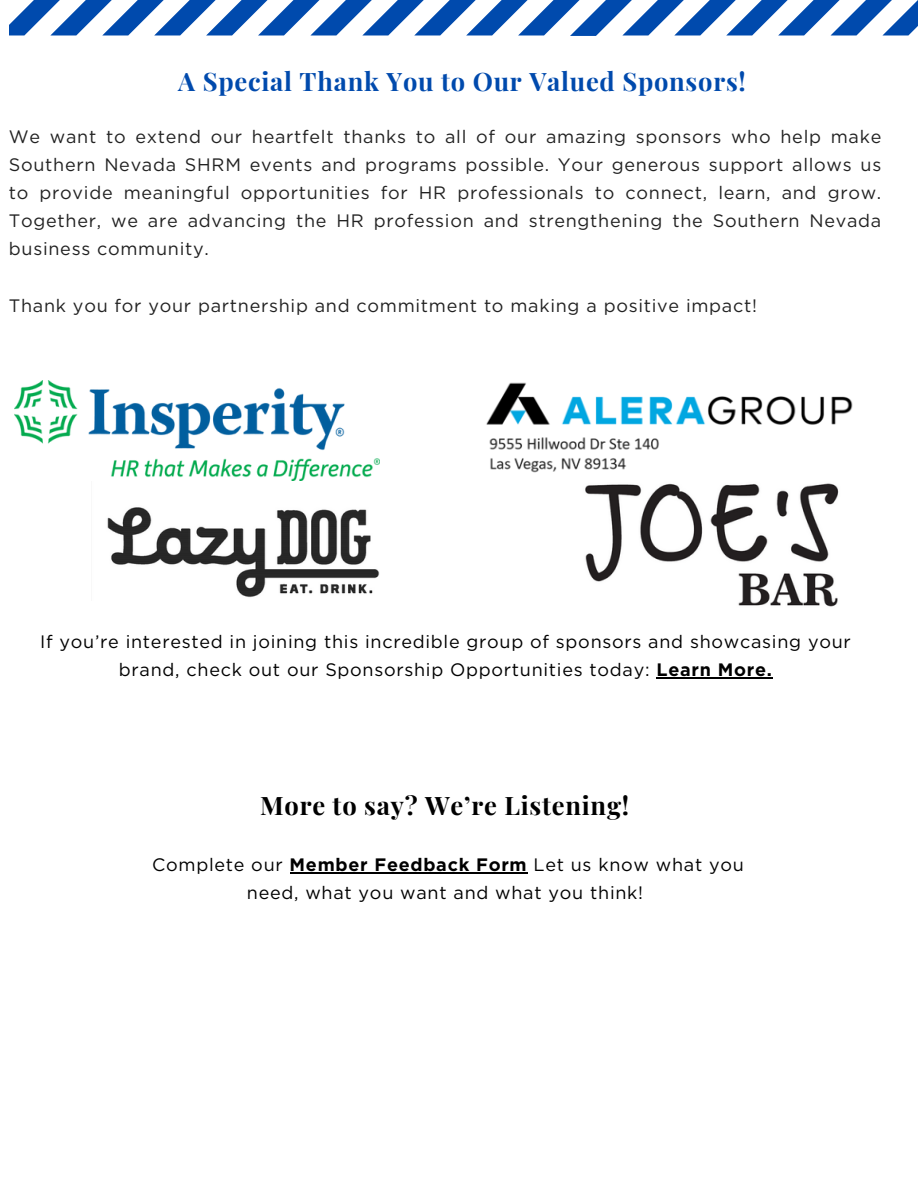
<style>
.page{position:relative;width:918px;height:1188px;background:#fff}
.page>*{position:absolute;margin:0;border:0;box-sizing:border-box;transform-origin:0 0}
.t1{font:700 25.5px "Playfair Display";letter-spacing:.03em;color:#004aad}
.t2{font:700 25.5px "Playfair Display";letter-spacing:.03em;color:#000}
.t3{font:18px/28.2px "Gotham";letter-spacing:.04em;color:#222;text-align:justify}
.t4{font:18px/28.2px "Gotham";letter-spacing:.04em;color:#000;text-align:center}
.s1{font-weight:700}
</style>
<div class="page">
<svg style="left:9px;top:0;width:909px;height:35px"></svg>
<img style="left:14px;top:381px;width:366px;height:100px">
<img style="left:486px;top:382px;width:367px;height:91px">
<img style="left:107px;top:507px;width:273px;height:91px">
<img style="left:585px;top:483px;width:254px;height:124px">
<hr style="left:290px;top:872px;width:237px;height:2px;background:#000">
<hr style="left:657px;top:677px;width:116px;height:1px;background:#000">
<p class="t1" style="left:178px;top:63px;width:569px">A Special Thank You to Our Valued Sponsors!</p>
<h1 class="t3" style="left:9px;top:122px;width:874px">We want to extend our heartfelt thanks to all of our amazing sponsors who help make Southern Nevada SHRM events and programs possible. Your generous support allows us to provide meaningful opportunities for HR professionals to connect, learn, and grow.<br>Together, we are advancing the HR profession and strengthening the Southern Nevada business community.</h1>
<p class="t3" style="left:9px;top:291px;width:750px">Thank you for your partnership and commitment to making a positive impact!</p>
<p class="t4" style="left:40px;top:627px;width:812px">If you’re interested in joining this incredible group of sponsors and showcasing your brand, check out our Sponsorship Opportunities today: <span class="s1">Learn More.</span></p>
<p class="t2" style="left:260px;top:787px;width:371px">More to say? We’re Listening!</p>
<p class="t4" style="left:152px;top:851px;width:593px">Complete our <span class="s1">Member Feedback Form</span> Let us know what you need, what you want and what you think!</p>
</div>
